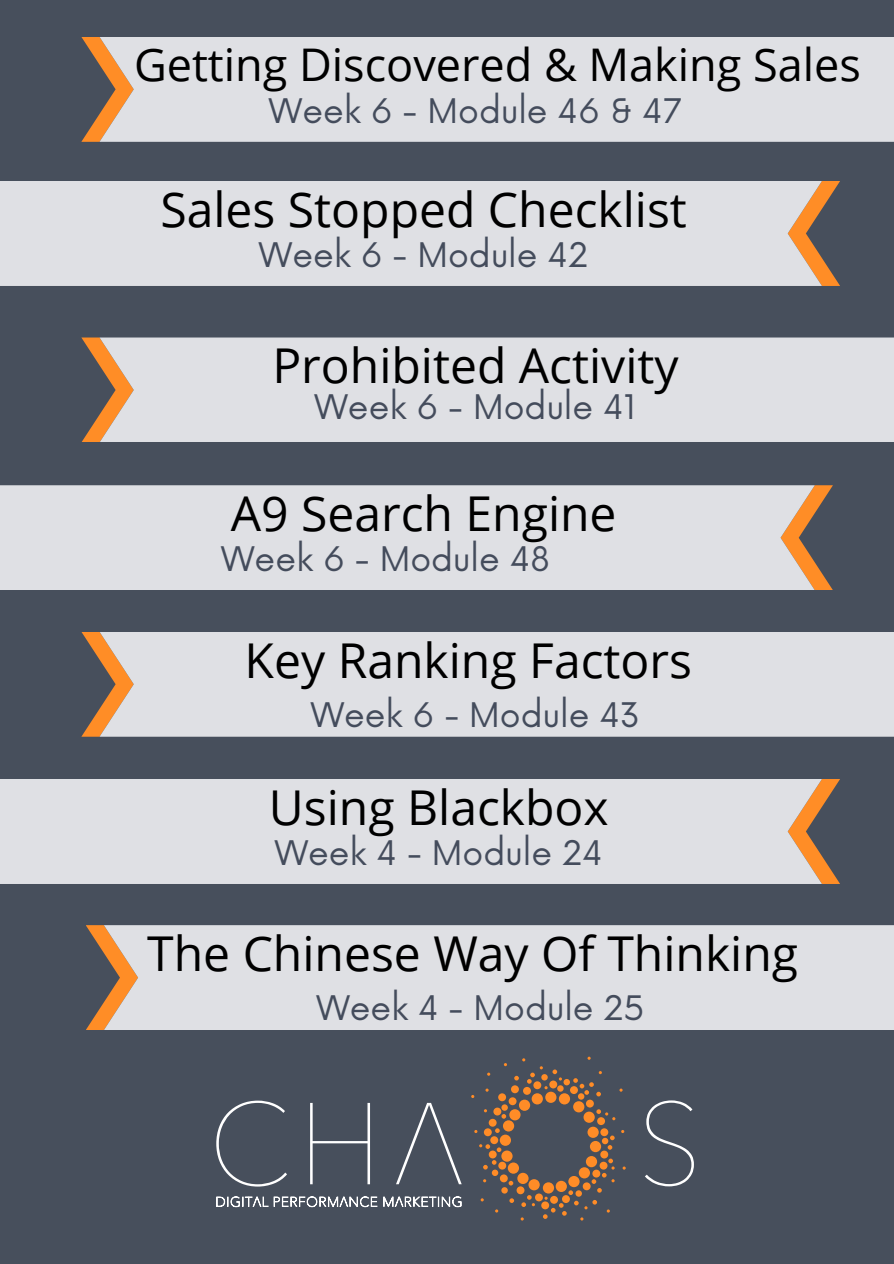
<style>
.page{position:relative;width:894px;height:1264px;background:#fff}
.page>*{position:absolute;margin:0;border:0;box-sizing:border-box;transform-origin:0 0}
.t1{font:48px "Open Sans";color:#000}
.t2{font:45px "Open Sans";color:#000}
.t3{font:33px "Now";color:#444c5c}
</style>
<div class="page">
<div style="left:0;top:0;width:893px;height:1263px;background:#474f5c"></div>
<svg style="left:821px;top:181px;width:18px;height:105px"></svg>
<div style="left:0;top:181px;width:821px;height:105px;background:#dfe0e4"></div>
<svg style="left:81px;top:37px;width:18px;height:105px"></svg>
<div style="left:99px;top:37px;width:794px;height:105px;background:#dfe0e4"></div>
<svg style="left:81px;top:337px;width:18px;height:105px"></svg>
<div style="left:99px;top:337px;width:794px;height:105px;background:#dfe0e4"></div>
<svg style="left:821px;top:779px;width:18px;height:105px"></svg>
<div style="left:0;top:779px;width:821px;height:105px;background:#dfe0e4"></div>
<svg style="left:81px;top:632px;width:18px;height:104px"></svg>
<div style="left:99px;top:632px;width:794px;height:104px;background:#dfe0e4"></div>
<svg style="left:814px;top:485px;width:18px;height:105px"></svg>
<div style="left:0;top:485px;width:814px;height:105px;background:#dfe0e4"></div>
<svg style="left:86px;top:925px;width:18px;height:105px"></svg>
<div style="left:104px;top:925px;width:789px;height:105px;background:#dfe0e4"></div>
<svg style="left:216px;top:1100px;width:477px;height:106px"></svg>
<svg style="left:216px;top:1195px;width:161px;height:12px"></svg>
<svg style="left:383px;top:1195px;width:79px;height:12px"></svg>
<svg style="left:471px;top:1056px;width:154px;height:164px"></svg>
<p class="t2" style="left:134px;top:33px;width:728px">Getting Discovered &amp; Making Sales</p>
<p class="t3" style="left:269px;top:93px;width:414px">Week 6 - Module 46 &amp; 47</p>
<p class="t1" style="left:160px;top:175px;width:528px">Sales Stopped Checklist</p>
<p class="t3" style="left:259px;top:237px;width:331px">Week 6 - Module 42</p>
<p class="t1" style="left:272px;top:332px;width:407px">Prohibited Activity</p>
<p class="t3" style="left:314px;top:389px;width:323px">Week 6 - Module 41</p>
<p class="t1" style="left:231px;top:480px;width:387px">A9 Search Engine</p>
<p class="t3" style="left:221px;top:541px;width:330px">Week 6 - Module 48</p>
<p class="t1" style="left:244px;top:626px;width:449px">Key Ranking Factors</p>
<p class="t3" style="left:311px;top:696px;width:331px">Week 6 - Module 43</p>
<p class="t1" style="left:269px;top:773px;width:341px">Using Blackbox</p>
<p class="t3" style="left:275px;top:834px;width:329px">Week 4 - Module 24</p>
<p class="t1" style="left:147px;top:919px;width:652px">The Chinese Way Of Thinking</p>
<p class="t3" style="left:316px;top:989px;width:329px">Week 4 - Module 25</p>
</div>
